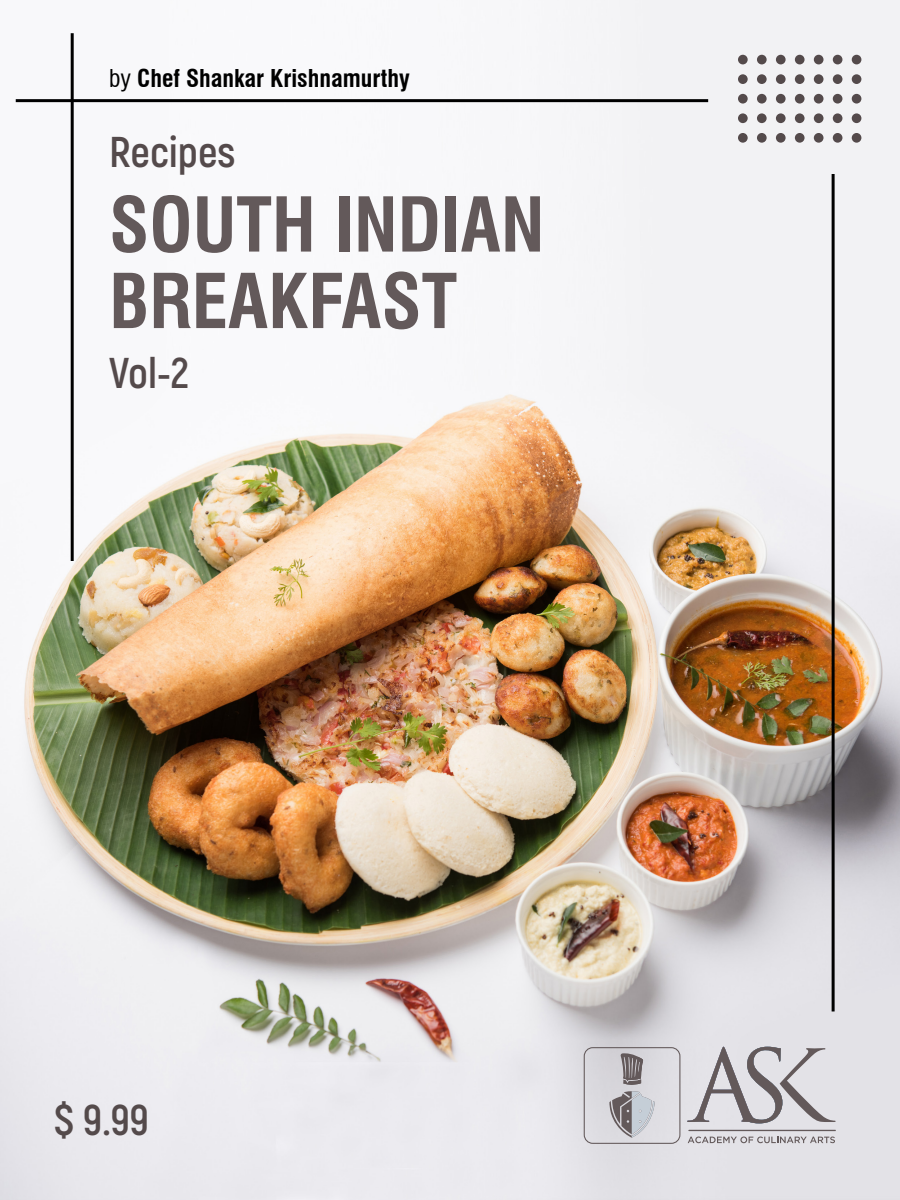
<style>
.page{position:relative;width:900px;height:1200px;background:#fff}
.page>*{position:absolute;margin:0;border:0;box-sizing:border-box;transform-origin:0 0}
.t1{font:700 condensed 73.5px "Swiss 721 BT";color:#63595a}
.t2{font:700 43.05px "Akrobat";color:#544a4b}
.t3{font:700 condensed 24px "Swiss 721 BT";color:#000}
.s1{font-weight:400}
</style>
<div class="page">
<img style="left:0;top:0;width:900px;height:1200px">
<hr style="left:16px;top:99px;width:692px;height:3px;background:#000">
<div style="left:738px;top:55px;width:10px;height:9px;background:#544a4b;border-radius:50%"></div>
<div style="left:814px;top:55px;width:10px;height:9px;background:#544a4b;border-radius:50%"></div>
<div style="left:776px;top:55px;width:10px;height:9px;background:#544a4b;border-radius:50%"></div>
<div style="left:852px;top:55px;width:9px;height:9px;background:#544a4b;border-radius:50%"></div>
<div style="left:757px;top:55px;width:10px;height:9px;background:#544a4b;border-radius:50%"></div>
<div style="left:833px;top:55px;width:9px;height:9px;background:#544a4b;border-radius:50%"></div>
<div style="left:795px;top:55px;width:10px;height:9px;background:#544a4b;border-radius:50%"></div>
<div style="left:738px;top:94px;width:10px;height:10px;background:#544a4b;border-radius:50%"></div>
<div style="left:814px;top:94px;width:10px;height:10px;background:#544a4b;border-radius:50%"></div>
<div style="left:776px;top:94px;width:10px;height:10px;background:#544a4b;border-radius:50%"></div>
<div style="left:852px;top:94px;width:9px;height:10px;background:#544a4b;border-radius:50%"></div>
<div style="left:757px;top:94px;width:10px;height:10px;background:#544a4b;border-radius:50%"></div>
<div style="left:833px;top:94px;width:9px;height:10px;background:#544a4b;border-radius:50%"></div>
<div style="left:795px;top:94px;width:10px;height:10px;background:#544a4b;border-radius:50%"></div>
<div style="left:738px;top:74px;width:10px;height:10px;background:#544a4b;border-radius:50%"></div>
<div style="left:814px;top:74px;width:10px;height:10px;background:#544a4b;border-radius:50%"></div>
<div style="left:776px;top:74px;width:10px;height:10px;background:#544a4b;border-radius:50%"></div>
<div style="left:852px;top:74px;width:9px;height:10px;background:#544a4b;border-radius:50%"></div>
<div style="left:757px;top:74px;width:10px;height:10px;background:#544a4b;border-radius:50%"></div>
<div style="left:833px;top:74px;width:9px;height:10px;background:#544a4b;border-radius:50%"></div>
<div style="left:795px;top:74px;width:10px;height:10px;background:#544a4b;border-radius:50%"></div>
<div style="left:738px;top:113px;width:10px;height:10px;background:#544a4b;border-radius:50%"></div>
<div style="left:814px;top:113px;width:10px;height:10px;background:#544a4b;border-radius:50%"></div>
<div style="left:776px;top:113px;width:10px;height:10px;background:#544a4b;border-radius:50%"></div>
<div style="left:852px;top:113px;width:9px;height:10px;background:#544a4b;border-radius:50%"></div>
<div style="left:757px;top:113px;width:10px;height:10px;background:#544a4b;border-radius:50%"></div>
<div style="left:833px;top:113px;width:9px;height:10px;background:#544a4b;border-radius:50%"></div>
<div style="left:795px;top:113px;width:10px;height:10px;background:#544a4b;border-radius:50%"></div>
<div style="left:738px;top:133px;width:10px;height:10px;background:#544a4b;border-radius:50%"></div>
<div style="left:814px;top:133px;width:10px;height:10px;background:#544a4b;border-radius:50%"></div>
<div style="left:776px;top:133px;width:10px;height:10px;background:#544a4b;border-radius:50%"></div>
<div style="left:852px;top:133px;width:9px;height:10px;background:#544a4b;border-radius:50%"></div>
<div style="left:757px;top:133px;width:10px;height:10px;background:#544a4b;border-radius:50%"></div>
<div style="left:833px;top:133px;width:9px;height:10px;background:#544a4b;border-radius:50%"></div>
<div style="left:795px;top:133px;width:10px;height:10px;background:#544a4b;border-radius:50%"></div>
<hr style="left:71px;top:33px;width:3px;height:528px;background:#000">
<hr style="left:832px;top:174px;width:3px;height:837px;background:#000">
<div style="left:584px;top:1047px;width:96px;height:97px;border:1px solid #63595a;border-radius:9px"></div>
<svg style="left:687px;top:1047px;width:149px;height:76px;background:#c4c1c6"></svg>
<svg style="left:688px;top:1137px;width:147px;height:6px"></svg>
<svg style="left:688px;top:1130px;width:148px;height:1px"></svg>
<svg style="left:609px;top:1053px;width:46px;height:85px;background:#b4b2b7"></svg>
<p class="t3" style="left:109px;top:63px;width:302px"><span class="s1">by</span> Chef Shankar Krishnamurthy</p>
<p class="t2" style="left:109px;top:126px;width:128px">Recipes</p>
<p class="t1" style="left:109px;top:181px;width:437px">SOUTH INDIAN</p>
<p class="t1" style="left:109px;top:257px;width:350px">BREAKFAST</p>
<p class="t2" style="left:109px;top:346px;width:81px">Vol-2</p>
<p class="t2" style="left:54px;top:1093px;width:97px">$ 9.99</p>
</div>
